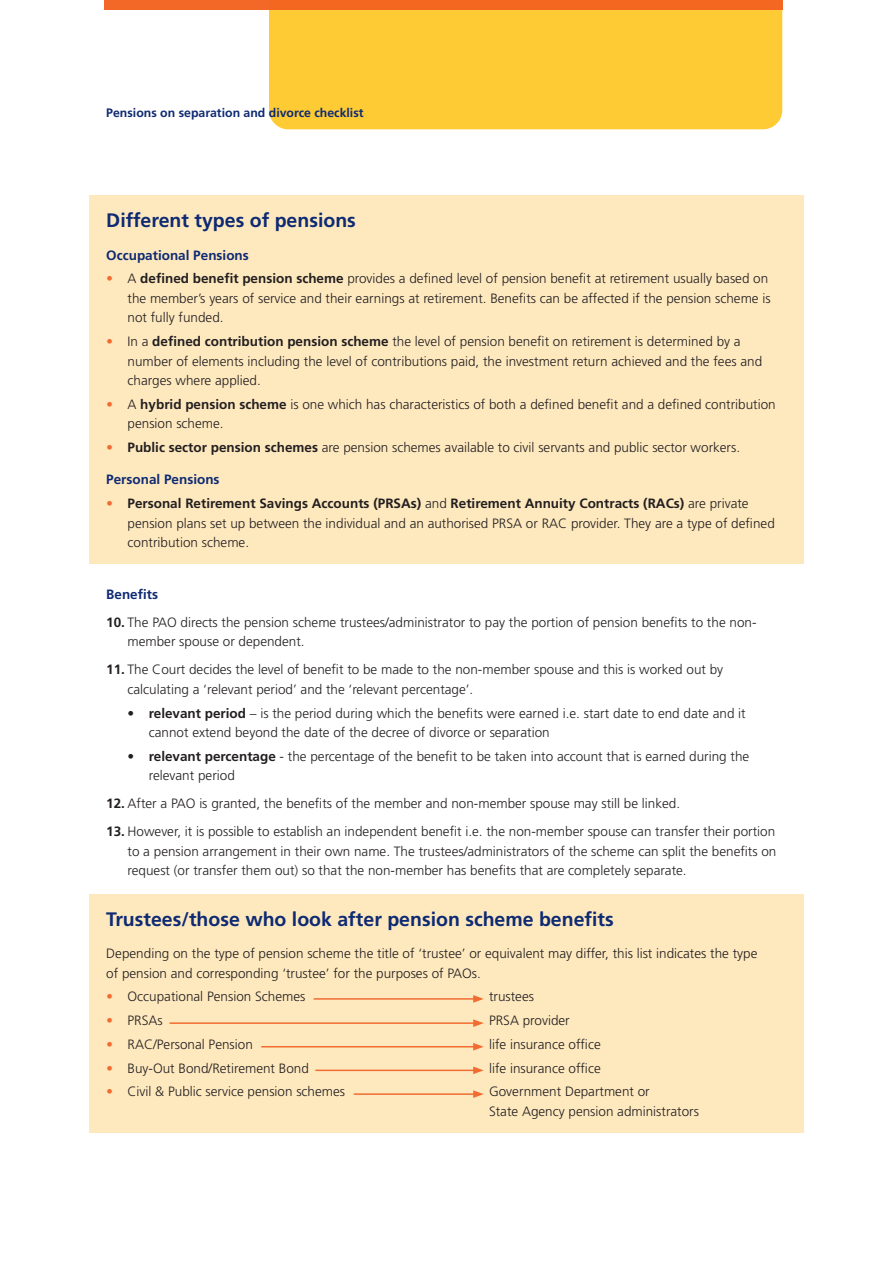
<style>
.page{position:relative;width:893px;height:1263px;background:#fff}
.page>*{position:absolute;margin:0;border:0;box-sizing:border-box;transform-origin:0 0}
.subheadings{font:700 19.5px "Frutiger";color:#0e2a72}
.body_text_indent{font:300 13.5px/19.5px "Frutiger";color:#231f20}
.body_text{font:300 13.5px/19.5px "Frutiger";color:#231f20}
.body_text_indent-2{font:700 13.5px "Frutiger";color:#0e2a72}
.t1{font:700 12.3px "Frutiger";color:#0e2a72}
.s1{font-style:italic;color:#f26c31}
.s2{font-weight:700}
</style>
<div class="page">
<div style="left:269px;top:9px;width:513px;height:120px;background:#fecb34"></div>
<div style="left:104px;top:0;width:678px;height:9px;background:#f36421"></div>
<div style="left:89px;top:196px;width:715px;height:368px;background:#fee9bf"></div>
<div style="left:89px;top:894px;width:715px;height:239px;background:#fee9bf"></div>
<hr style="left:314px;top:998px;width:161px;height:2px;background:#f26c31">
<svg style="left:473px;top:995px;width:11px;height:8px"></svg>
<hr style="left:261px;top:1046px;width:214px;height:1px;background:#f26c31">
<svg style="left:473px;top:1043px;width:11px;height:7px"></svg>
<hr style="left:170px;top:1022px;width:305px;height:2px;background:#f26c31">
<svg style="left:473px;top:1019px;width:11px;height:8px"></svg>
<hr style="left:315px;top:1069px;width:160px;height:2px;background:#f26c31">
<svg style="left:473px;top:1066px;width:11px;height:8px"></svg>
<hr style="left:354px;top:1093px;width:121px;height:2px;background:#f26c31">
<svg style="left:473px;top:1090px;width:11px;height:8px"></svg>
<p class="t1" style="left:106px;top:106px;width:259px">Pensions on separation and divorce checklist</p>
<p class="subheadings" style="left:106px;top:209px;width:251px">Different types of pensions</p>
<p class="body_text_indent-2" style="left:106px;top:247px;width:144px">Occupational Pensions</p>
<p class="body_text_indent" style="left:128px;top:269px;width:645px;text-indent:-21px"><span class="s1">•</span> A <span class="s2">defined benefit pension scheme</span> provides a defined level of pension benefit at retirement usually based on the member’s years of service and their earnings at retirement. Benefits can be affected if the pension scheme is not fully funded.</p>
<p class="body_text_indent" style="left:128px;top:332px;width:636px;text-indent:-21px"><span class="s1">•</span> In a <span class="s2">defined contribution pension scheme</span> the level of pension benefit on retirement is determined by a number of elements including the level of contributions paid, the investment return achieved and the fees and charges where applied.</p>
<p class="body_text_indent" style="left:128px;top:395px;width:650px;text-indent:-21px"><span class="s1">•</span> A <span class="s2">hybrid pension scheme</span> is one which has characteristics of both a defined benefit and a defined contribution pension scheme.</p>
<p class="body_text_indent" style="left:106px;top:438px;width:635px"><span class="s1">•</span> <span class="s2">Public sector pension schemes</span> are pension schemes available to civil servants and public sector workers.</p>
<p class="body_text_indent-2" style="left:106px;top:472px;width:115px">Personal Pensions</p>
<p class="body_text_indent" style="left:128px;top:494px;width:649px;text-indent:-21px"><span class="s1">•</span> <span class="s2">Personal Retirement Savings Accounts (PRSAs)</span> and <span class="s2">Retirement Annuity Contracts (RACs)</span> are private pension plans set up between the individual and an authorised PRSA or RAC provider. They are a type of defined contribution scheme.</p>
<p class="body_text_indent-2" style="left:106px;top:586px;width:53px">Benefits</p>
<p class="body_text_indent" style="left:128px;top:613px;width:630px;text-indent:-21px"><span class="s2">10.</span> The PAO directs the pension scheme trustees/administrator to pay the portion of pension benefits to the non&shy;member spouse or dependent.</p>
<p class="body_text_indent" style="left:128px;top:660px;width:597px;text-indent:-21px"><span class="s2">11.</span> The Court decides the level of benefit to be made to the non-member spouse and this is worked out by calculating a ‘relevant period’ and the ‘relevant percentage’.</p>
<p class="body_text_indent" style="left:149px;top:703px;width:598px;text-indent:-21px">• <span class="s2">relevant period</span> – is the period during which the benefits were earned i.e. start date to end date and it cannot extend beyond the date of the decree of divorce or separation</p>
<p class="body_text_indent" style="left:149px;top:747px;width:602px;text-indent:-21px">• <span class="s2">relevant percentage</span> - the percentage of the benefit to be taken into account that is earned during the relevant period</p>
<p class="body_text_indent" style="left:106px;top:794px;width:575px"><span class="s2">12.</span> After a PAO is granted, the benefits of the member and non-member spouse may still be linked.</p>
<p class="body_text_indent" style="left:128px;top:822px;width:650px;text-align:justify;text-indent:-21px"><span class="s2">13.</span> However, it is possible to establish an independent benefit i.e. the non-member spouse can transfer their portion to a pension arrangement in their own name. The trustees/administrators of the scheme can split the benefits on request (or transfer them out) so that the non-member has benefits that are completely separate.</p>
<p class="subheadings" style="left:106px;top:907px;width:509px">Trustees/those who look after pension scheme benefits</p>
<p class="body_text" style="left:106px;top:944px;width:653px">Depending on the type of pension scheme the title of ‘trustee’ or equivalent may differ, this list indicates the type of pension and corresponding ‘trustee’ for the purposes of PAOs.</p>
<p class="body_text" style="left:106px;top:987px;width:201px"><span class="s1">•</span> Occupational Pension Schemes</p>
<p class="body_text" style="left:489px;top:987px;width:46px">trustees</p>
<p class="body_text" style="left:106px;top:1011px;width:58px"><span class="s1">•</span> PRSAs</p>
<p class="body_text" style="left:489px;top:1011px;width:82px">PRSA provider</p>
<p class="body_text" style="left:106px;top:1034px;width:148px"><span class="s1">•</span> RAC/Personal Pension</p>
<p class="body_text" style="left:489px;top:1034px;width:113px">life insurance office</p>
<p class="body_text" style="left:106px;top:1058px;width:204px"><span class="s1">•</span> Buy-Out Bond/Retirement Bond</p>
<p class="body_text" style="left:489px;top:1058px;width:113px">life insurance office</p>
<p class="body_text" style="left:106px;top:1082px;width:240px"><span class="s1">•</span> Civil &amp; Public service pension schemes</p>
<p class="body_text" style="left:489px;top:1082px;width:212px">Government Department or<br>State Agency pension administrators</p>
</div>
